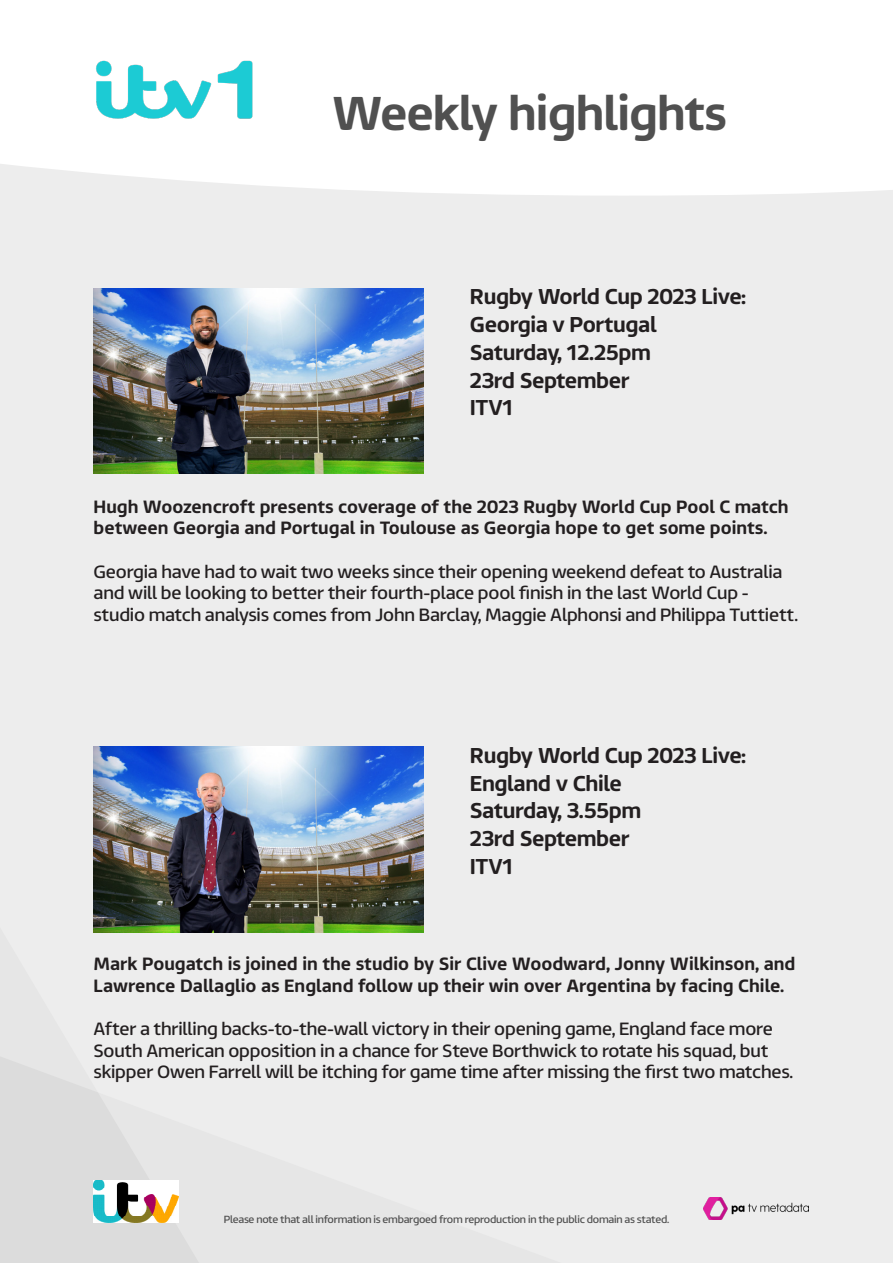
<style>
.page{position:relative;width:893px;height:1263px;background:#ededed}
.page>*{position:absolute;margin:0;border:0;box-sizing:border-box;transform-origin:0 0}
.t1{font:500 48px "ITV Reem";letter-spacing:-.02em;color:#505050}
.Programme_Heading{font:500 21.75px/27.8px "ITV Reem";letter-spacing:-.02em;color:#231f20}
.Intro_Text{font:18px/21.6px "ITV Reem";letter-spacing:-.01em;color:#231f20}
.Intro_Text-2{font:500 18px/21.6px "ITV Reem";color:#231f20}
.t2{font:10.5px "ITV Reem";letter-spacing:-.02em;color:#505050}
</style>
<div class="page">
<svg style="left:0;top:1056px;width:199px;height:207px"></svg>
<img style="left:94px;top:1180px;width:85px;height:42px">
<div style="left:0;top:0;width:893px;height:196px;background:#fff"></div>
<img style="left:94px;top:57px;width:162px;height:65px">
<img style="left:94px;top:288px;width:329px;height:185px">
<img style="left:94px;top:747px;width:329px;height:185px">
<img style="left:704px;top:1197px;width:104px;height:22px">
<h1 class="t1" style="left:332px;top:71px;width:397px">Weekly highlights</h1>
<p class="Programme_Heading" style="left:470px;top:281px;width:278px">Rugby World Cup 2023 Live:<br>Georgia v Portugal</p>
<p class="Programme_Heading" style="left:470px;top:336px;width:183px">Saturday, 12.25pm</p>
<p class="Programme_Heading" style="left:470px;top:364px;width:161px">23rd September</p>
<p class="Programme_Heading" style="left:470px;top:392px;width:45px">ITV1</p>
<p class="Intro_Text-2" style="left:94px;top:494px;width:697px">Hugh Woozencroft presents coverage of the 2023 Rugby World Cup Pool C match between Georgia and Portugal in Toulouse as Georgia hope to get some points.</p>
<p class="Intro_Text" style="left:94px;top:558px;width:706px">Georgia have had to wait two weeks since their opening weekend defeat to Australia and will be looking to better their fourth-place pool finish in the last World Cup - studio match analysis comes from John Barclay, Maggie Alphonsi and Philippa Tuttiett.</p>
<p class="Programme_Heading" style="left:470px;top:739px;width:278px">Rugby World Cup 2023 Live:<br>England v Chile</p>
<p class="Programme_Heading" style="left:470px;top:795px;width:173px">Saturday, 3.55pm</p>
<p class="Programme_Heading" style="left:470px;top:823px;width:161px">23rd September</p>
<p class="Programme_Heading" style="left:470px;top:850px;width:45px">ITV1</p>
<p class="Intro_Text-2" style="left:94px;top:951px;width:703px">Mark Pougatch is joined in the studio by Sir Clive Woodward, Jonny Wilkinson, and<br>Lawrence Dallaglio as England follow up their win over Argentina by facing Chile.</p>
<p class="Intro_Text" style="left:94px;top:1016px;width:701px">After a thrilling backs-to-the-wall victory in their opening game, England face more<br>South American opposition in a chance for Steve Borthwick to rotate his squad, but skipper Owen Farrell will be itching for game time after missing the first two matches.</p>
<p class="t2" style="left:224px;top:1210px;width:447px">Please note that all information is embargoed from reproduction in the public domain as stated.</p>
</div>
